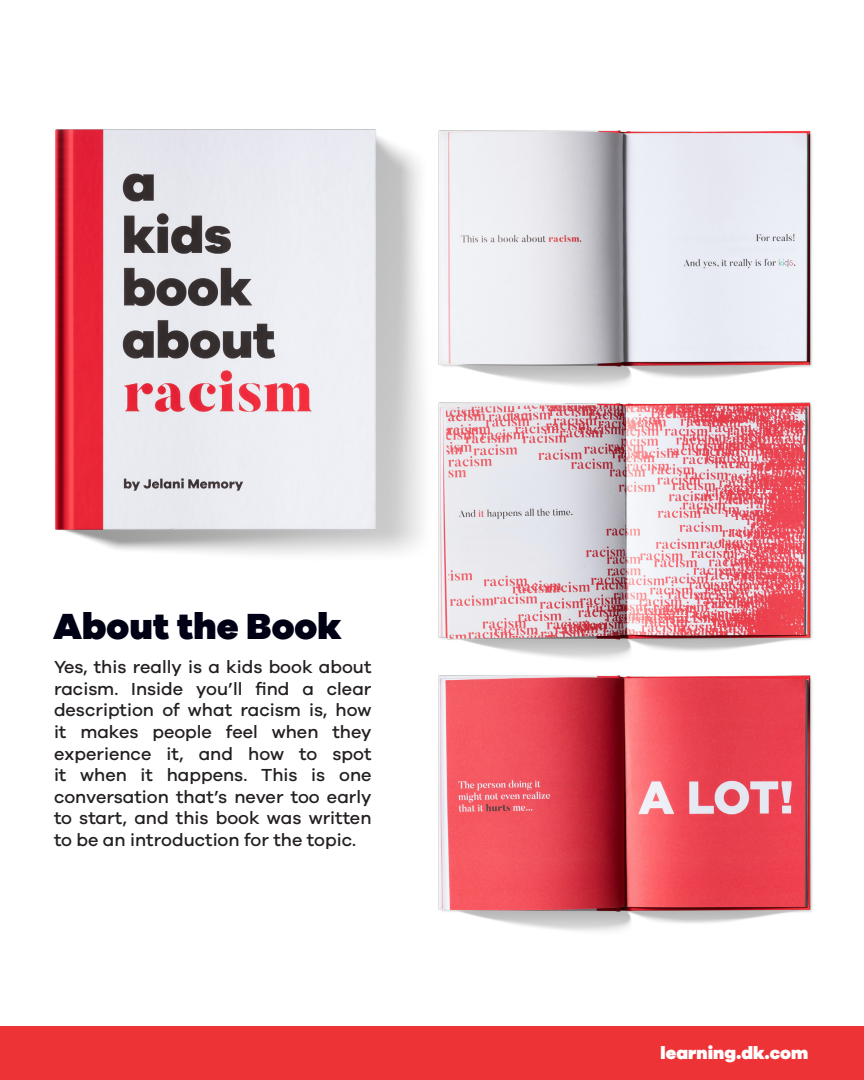
<style>
.page{position:relative;width:864px;height:1080px;background:#fff}
.page>*{position:absolute;margin:0;border:0;box-sizing:border-box;transform-origin:0 0}
.t1{font:900 37.5px "Galano Grotesque";color:#010116}
.t2{font:500 18px/21.6px "Galano Grotesque";color:#231f20;text-align:justify}
.t3{font:900 18px "Galano Grotesque";letter-spacing:.005em;color:#fff}
</style>
<div class="page">
<img style="left:55px;top:129px;width:351px;height:426px">
<div style="left:0;top:1026px;width:864px;height:54px;background:#ee3337"></div>
<img style="left:406px;top:130px;width:407px;height:172px">
<img style="left:438px;top:738px;width:375px;height:194px">
<img style="left:406px;top:302px;width:407px;height:436px">
<p class="t1" style="left:53px;top:602px;width:290px">About the Book</p>
<p class="t2" style="left:54px;top:656px;width:319px">Yes, this really is a kids book about racism. Inside you’ll find a clear description of what racism is, how it makes people feel when they experience it, and how to spot it when it happens. This is one conversation that’s never too early to start, and this book was written to be an introduction for the topic.</p>
<p class="t3" style="left:661px;top:1041px;width:149px">learning.dk.com</p>
</div>
